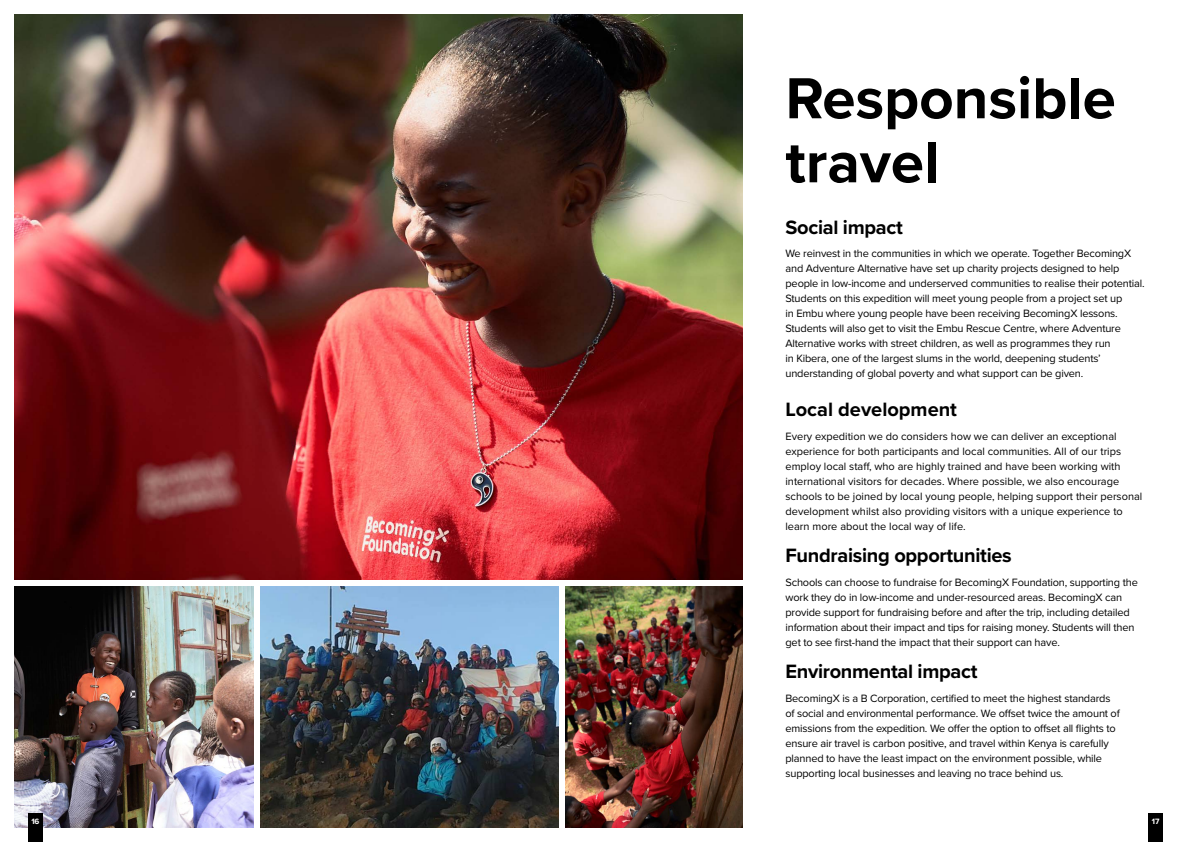
<style>
.page{position:relative;width:1191px;height:842px;background:#fff}
.page>*{position:absolute;margin:0;border:0;box-sizing:border-box;transform-origin:0 0}
.t1{font:700 60px/64px "Proxima Nova";color:#000}
.t2{font:700 20px "Proxima Nova";letter-spacing:-.015em;color:#000}
.t3{font:11px/15px "Proxima Nova";letter-spacing:-.015em;color:#000}
.t4{font:700 8px "Proxima Nova";color:#fff}
</style>
<div class="page">
<img style="left:261px;top:587px;width:297px;height:241px">
<img style="left:14px;top:587px;width:240px;height:241px">
<img style="left:14px;top:14px;width:729px;height:566px">
<div style="left:28px;top:814px;width:15px;height:28px;background:#000"></div>
<div style="left:1148px;top:814px;width:14px;height:28px;background:#000"></div>
<img style="left:566px;top:587px;width:177px;height:241px">
<h1 class="t1" style="left:785px;top:65px;width:332px">Responsible travel</h1>
<h2 class="t2" style="left:785px;top:212px;width:119px">Social impact</h2>
<p class="t3" style="left:785px;top:245px;width:361px">We reinvest in the communities in which we operate. Together BecomingX and Adventure Alternative have set up charity projects designed to help people in low-income and underserved communities to realise their potential.<br>Students on this expedition will meet young people from a project set up<br>in Embu where young people have been receiving BecomingX lessons.<br>Students will also get to visit the Embu Rescue Centre, where Adventure Alternative works with street children, as well as programmes they run<br>in Kibera, one of the largest slums in the world, deepening students’ understanding of global poverty and what support can be given.</p>
<h2 class="t2" style="left:785px;top:394px;width:173px">Local development</h2>
<p class="t3" style="left:785px;top:428px;width:358px">Every expedition we do considers how we can deliver an exceptional experience for both participants and local communities. All of our trips employ local staff, who are highly trained and have been working with international visitors for decades. Where possible, we also encourage schools to be joined by local young people, helping support their personal development whilst also providing visitors with a unique experience to learn more about the local way of life.</p>
<h2 class="t2" style="left:785px;top:540px;width:228px">Fundraising opportunities</h2>
<p class="t3" style="left:785px;top:574px;width:354px">Schools can choose to fundraise for BecomingX Foundation, supporting the work they do in low-income and under-resourced areas. BecomingX can provide support for fundraising before and after the trip, including detailed information about their impact and tips for raising money. Students will then get to see first-hand the impact that their support can have.</p>
<h2 class="t2" style="left:785px;top:656px;width:193px">Environmental impact</h2>
<p class="t3" style="left:785px;top:690px;width:336px">BecomingX is a B Corporation, certified to meet the highest standards of social and environmental performance. We offset twice the amount of emissions from the expedition. We offer the option to offset all flights to ensure air travel is carbon positive, and travel within Kenya is carefully planned to have the least impact on the environment possible, while supporting local businesses and leaving no trace behind us.</p>
<p class="t4" style="left:31px;top:815px;width:10px">16</p>
<p class="t4" style="left:1151px;top:815px;width:9px">17</p>
</div>
